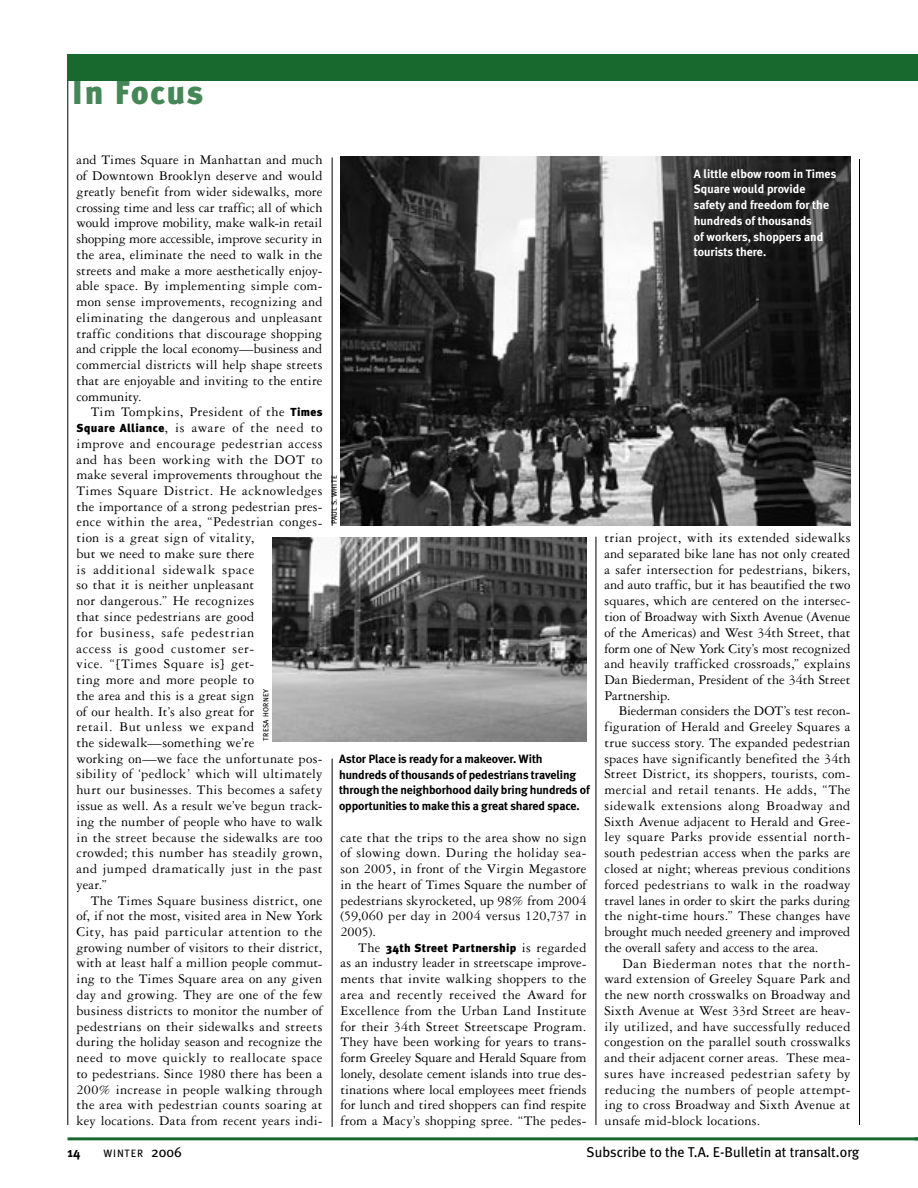
<style>
.page{position:relative;width:918px;height:1188px;background:#fff}
.page>*{position:absolute;margin:0;border:0;box-sizing:border-box;transform-origin:0 0}
.t1{font:900 33px "Meta Plus";letter-spacing:.05em;color:#468758}
.t2{font:14.25px/15.8px "Garamond Three";letter-spacing:.02em;color:#000;text-align:justify}
.t3{font:14.25px "Meta Plus";color:#000}
.t4{font:700 13.5px "Meta Plus";color:#000}
.t5{font:700 12px/15.8px "Meta Plus";letter-spacing:-.01em;color:#000}
.t6{font:700 12px/15.8px "Meta Plus";color:#fff}
.t7{font:900 11.7px "Meta Plus";letter-spacing:.025em;color:#000}
.t8{font:10.65px "Meta Plus";letter-spacing:.075em;color:#000}
.t9{font:7.5px "Meta Plus";letter-spacing:.03em;color:#000}
.s1{font-family:"Meta Plus";font-weight:900;font-size:11.7px}
.s2{font-family:"Garamond Three";font-weight:400;font-size:14.25px}
.s3{font-size:14.25px}
</style>
<div class="page">
<hr style="left:68px;top:54px;width:1px;height:1071px;background:#000">
<div style="left:68px;top:54px;width:850px;height:27px;background:#18692e"></div>
<img style="left:272px;top:537px;width:315px;height:205px">
<img style="left:341px;top:157px;width:509px;height:369px">
<hr style="left:859px;top:159px;width:1px;height:966px;background:#000">
<hr style="left:332px;top:158px;width:1px;height:368px;background:#000">
<hr style="left:596px;top:537px;width:1px;height:588px;background:#000">
<hr style="left:332px;top:759px;width:1px;height:368px;background:#000">
<hr style="left:68px;top:1137px;width:850px;height:3px;background:#18692e">
<h1 class="t1" style="left:72px;top:73px;width:133px">In Focus</h1>
<p class="t2" style="left:76px;top:152px;width:248px">and Times Square in Manhattan and much of Downtown Brooklyn deserve and would greatly benefit from wider sidewalks, more crossing time and less car traffic; all of which would improve mobility, make walk-in retail shopping more accessible, improve security in the area, eliminate the need to walk in the streets and make a more aesthetically enjoy&shy;able space. By implementing simple com&shy;mon sense improvements, recognizing and eliminating the dangerous and unpleasant traffic conditions that discourage shopping and cripple the local economy—business and commercial districts will help shape streets that are enjoyable and inviting to the entire community.</p>
<p class="t2" style="left:76px;top:404px;width:248px;text-align:left;text-indent:14px">Tim Tompkins, President of the <span class="s1">Times Square Alliance</span>, is aware of the need to improve and encourage pedestrian access and has been working with the DOT to make several improvements throughout the Times Square District. He acknowledges the importance of a strong pedestrian pres&shy;ence within the area, “Pedestrian conges&shy;tion is a great sign of vitality,<br>but we need to make sure there<br>is additional sidewalk space<br>so that it is neither unpleasant<br>nor dangerous.” He recognizes<br>that since pedestrians are good<br>for business, safe pedestrian<br>access is good customer ser-<br>vice. “[Times Square is] get-<br>ting more and more people to<br>the area and this is a great sign<br>of our health. It’s also great for<br>retail. But unless we expand<br>the sidewalk—something we’re<br>working on—we face the unfortunate pos&shy;sibility of ‘pedlock’ which will ultimately hurt our businesses. This becomes a safety issue as well. As a result we’ve begun track&shy;ing the number of people who have to walk in the street because the sidewalks are too crowded; this number has steadily grown, and jumped dramatically just in the past year.”</p>
<p class="t2" style="left:76px;top:892px;width:248px;text-indent:14px">The Times Square business district, one of, if not the most, visited area in New York City, has paid particular attention to the growing number of visitors to their district, with at least half a million people commut&shy;ing to the Times Square area on any given day and growing. They are one of the few business districts to monitor the number of pedestrians on their sidewalks and streets during the holiday season and recognize the need to move quickly to reallocate space to pedestrians. Since 1980 there has been a 200% increase in people walking through the area with pedestrian counts soaring at key locations. Data from recent years indi-</p>
<p class="t9" style="left:330px;top:524px;width:50px;rotate:-90deg">PAUL S. WHITE</p>
<p class="t9" style="left:261px;top:741px;width:53px;rotate:-90deg">TRESA HORNEY</p>
<p class="t5" style="left:339px;top:751px;width:252px">Astor Place is ready for a makeover. With hundreds of thousands of pedestrians traveling through the neighborhood daily bring hundreds of opportunities to make this a great shared space.</p>
<p class="t2" style="left:341px;top:829px;width:248px">cate that the trips to the area show no sign of slowing down. During the holiday sea&shy;son 2005, in front of the Virgin Megastore in the heart of Times Square the number of pedestrians skyrocketed, up 98% from 2004 (59,060 per day in 2004 versus 120,737 in 2005).</p>
<p class="t7" style="left:358px;top:941px;width:230px"><span class="s2">The</span> 34th Street Partnership <span class="s2">is regarded</span></p>
<p class="t2" style="left:341px;top:955px;width:248px">as an industry leader in streetscape improve&shy;ments that invite walking shoppers to the area and recently received the Award for Excellence from the Urban Land Institute for their 34th Street Streetscape Program.<br>They have been working for years to trans&shy;form Greeley Square and Herald Square from lonely, desolate cement islands into true des&shy;tinations where local employees meet friends for lunch and tired shoppers can find respite from a Macy’s shopping spree. “The pedes-</p>
<p class="t6" style="left:694px;top:166px;width:144px">A little elbow room in Times<br>Square would provide safety and freedom for the hundreds of thousands<br>of workers, shoppers and tourists there.</p>
<p class="t2" style="left:605px;top:530px;width:248px">trian project, with its extended sidewalks and separated bike lane has not only created a safer intersection for pedestrians, bikers, and auto traffic, but it has beautified the two squares, which are centered on the intersec&shy;tion of Broadway with Sixth Avenue (Avenue of the Americas) and West 34th Street, that form one of New York City’s most recognized and heavily trafficked crossroads,” explains Dan Biederman, President of the 34th Street Partnership.</p>
<p class="t2" style="left:605px;top:703px;width:248px;text-indent:14px">Biederman considers the DOT’s test recon&shy;figuration of Herald and Greeley Squares a true success story. The expanded pedestrian spaces have significantly benefited the 34th Street District, its shoppers, tourists, com&shy;mercial and retail tenants. He adds, “The sidewalk extensions along Broadway and Sixth Avenue adjacent to Herald and Gree&shy;ley square Parks provide essential north&shy;south pedestrian access when the parks are closed at night; whereas previous conditions forced pedestrians to walk in the roadway travel lanes in order to skirt the parks during the night-time hours.” These changes have brought much needed greenery and improved the overall safety and access to the area.</p>
<p class="t2" style="left:605px;top:955px;width:248px;text-indent:18px">Dan Biederman notes that the north&shy;ward extension of Greeley Square Park and the new north crosswalks on Broadway and Sixth Avenue at West 33rd Street are heav&shy;ily utilized, and have successfully reduced congestion on the parallel south crosswalks and their adjacent corner areas. These mea&shy;sures have increased pedestrian safety by reducing the numbers of people attempt&shy;ing to cross Broadway and Sixth Avenue at unsafe mid-block locations.</p>
<p class="t4" style="left:67px;top:1144px;width:15px">14</p>
<p class="t8" style="left:103px;top:1147px;width:80px">WINTER <span class="s3">2006</span></p>
<p class="t3" style="left:587px;top:1143px;width:274px">Subscribe to the T.A. E-Bulletin at transalt.org</p>
</div>
